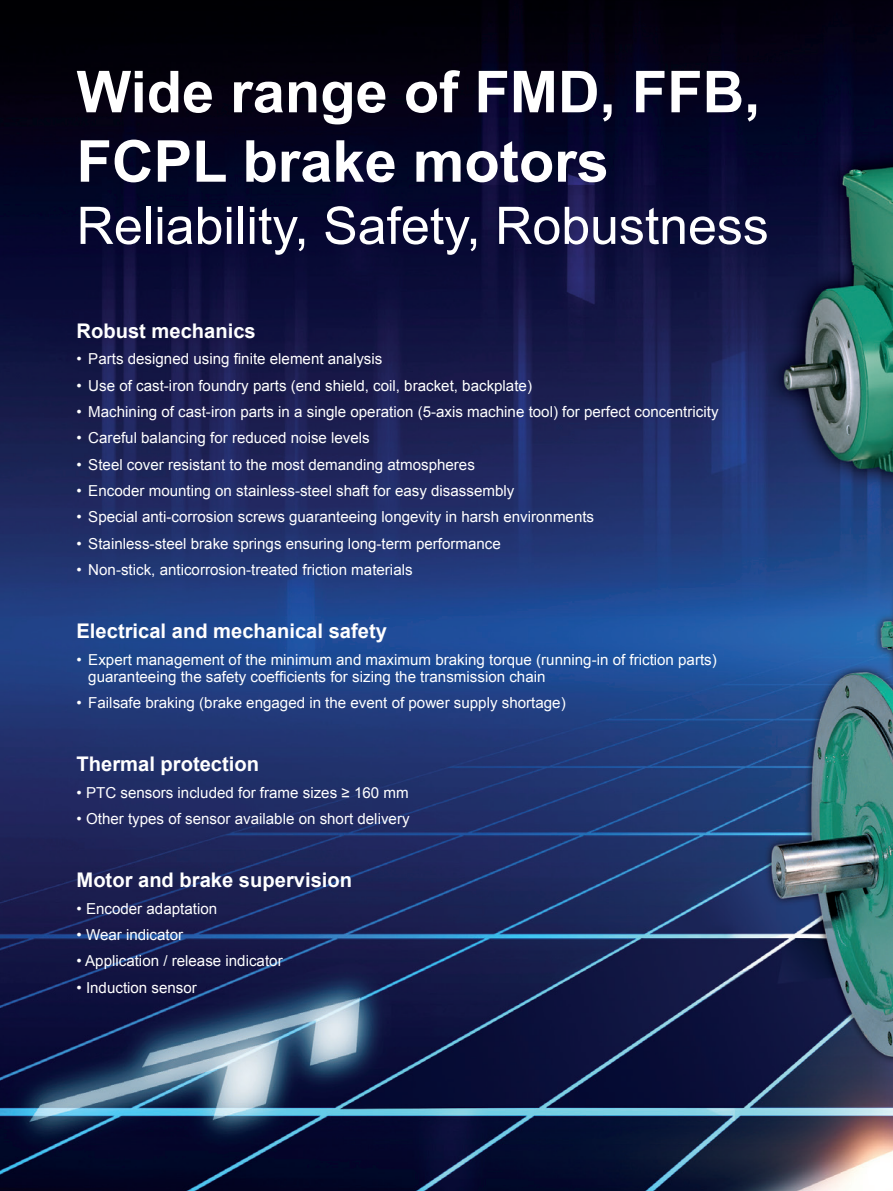
<style>
.page{position:relative;width:893px;height:1191px;background:#fff}
.page>*{position:absolute;margin:0;border:0;box-sizing:border-box;transform-origin:0 0}
.t1{font:700 57.75px/69.4px "Arial";color:#fff}
.t2{font:51.75px "Arial";color:#fff}
.t3{font:700 20.1px "Arial";color:#fff}
.t4{font:15.15px/16.8px "Arial";color:#fff}
</style>
<div class="page">
<img style="left:0;top:0;width:893px;height:1191px">
<h1 class="t1" style="left:77px;top:59px;width:685px">Wide range of FMD, FFB,<br>FCPL brake motors</h1>
<h2 class="t2" style="left:77px;top:192px;width:694px">Reliability, Safety, Robustness</h2>
<h3 class="t3" style="left:77px;top:317px;width:181px">Robust mechanics</h3>
<p class="t4" style="left:77px;top:351px;width:307px">• Parts designed using finite element analysis</p>
<p class="t4" style="left:77px;top:377px;width:457px">• Use of cast-iron foundry parts (end shield, coil, bracket, backplate)</p>
<p class="t4" style="left:77px;top:403px;width:643px">• Machining of cast-iron parts in a single operation (5-axis machine tool) for perfect concentricity</p>
<p class="t4" style="left:77px;top:430px;width:295px">• Careful balancing for reduced noise levels</p>
<p class="t4" style="left:77px;top:456px;width:400px">• Steel cover resistant to the most demanding atmospheres</p>
<p class="t4" style="left:77px;top:482px;width:439px">• Encoder mounting on stainless-steel shaft for easy disassembly</p>
<p class="t4" style="left:77px;top:509px;width:519px">• Special anti-corrosion screws guaranteeing longevity in harsh environments</p>
<p class="t4" style="left:77px;top:535px;width:426px">• Stainless-steel brake springs ensuring long-term performance</p>
<p class="t4" style="left:77px;top:561px;width:338px">• Non-stick, anticorrosion-treated friction materials</p>
<h3 class="t3" style="left:77px;top:618px;width:312px">Electrical and mechanical safety</h3>
<p class="t4" style="left:88px;top:651px;width:630px;text-indent:-12px">• Expert management of the minimum and maximum braking torque (running-in of friction parts) guaranteeing the safety coefficients for sizing the transmission chain</p>
<p class="t4" style="left:77px;top:694px;width:491px">• Failsafe braking (brake engaged in the event of power supply shortage)</p>
<h3 class="t3" style="left:77px;top:751px;width:184px">Thermal protection</h3>
<p class="t4" style="left:77px;top:784px;width:334px">• PTC sensors included for frame sizes ≥ 160 mm</p>
<p class="t4" style="left:77px;top:810px;width:335px">• Other types of sensor available on short delivery</p>
<h3 class="t3" style="left:77px;top:867px;width:277px">Motor and brake supervision</h3>
<p class="t4" style="left:77px;top:900px;width:142px">• Encoder adaptation</p>
<p class="t4" style="left:77px;top:926px;width:108px">• Wear indicator</p>
<p class="t4" style="left:77px;top:952px;width:208px">• Application / release indicator</p>
<p class="t4" style="left:77px;top:979px;width:122px">• Induction sensor</p>
</div>
